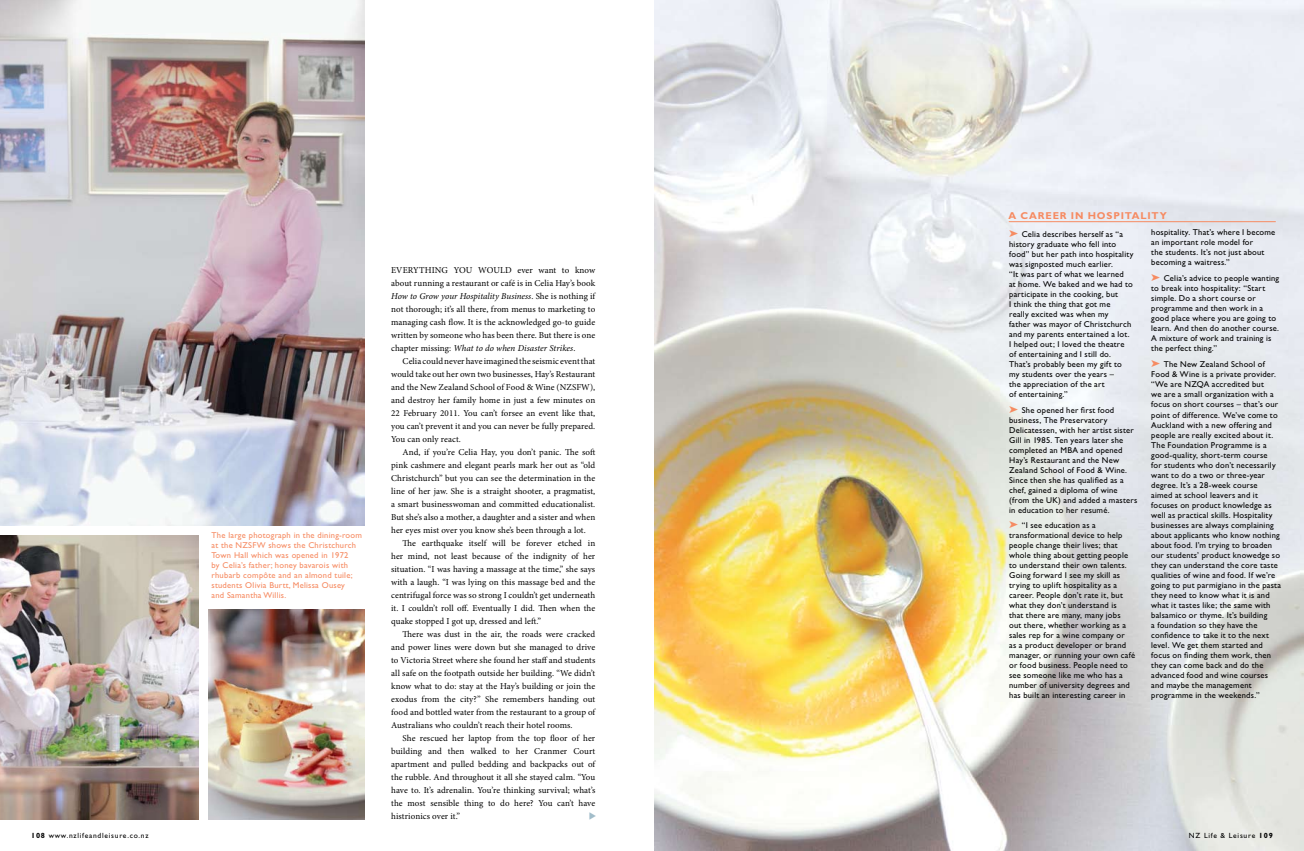
<style>
.page{position:relative;width:1304px;height:851px;background:#fff}
.page>*{position:absolute;margin:0;border:0;box-sizing:border-box;transform-origin:0 0}
.t1{font:700 10px "Gill Sans";letter-spacing:.09em;color:#f68b62}
.t2{font:9px/13px "Minion Pro";letter-spacing:.005em;color:#000;text-align:justify}
.t3{font:8.5px/10px "Gill Sans";letter-spacing:.025em;color:#000}
.t4{font:8.5px/10px "Gill Sans";letter-spacing:.03em;color:#f68b62}
.t5{font:7.5px "Gill Sans";letter-spacing:.1em;color:#000}
.s1{font-weight:700}
.s2{font-style:italic}
.s3{color:#f68b62}
</style>
<div class="page">
<img style="left:655px;top:0;width:649px;height:850px">
<img style="left:0;top:535px;width:198px;height:284px">
<img style="left:0;top:0;width:365px;height:525px">
<img style="left:209px;top:609px;width:156px;height:210px">
<hr style="left:1009px;top:221px;width:267px;height:1px;background:#f68b62">
<p class="t5" style="left:31px;top:831px;width:119px"><span class="s1">108</span> www.nzlifeandleisure.co.nz</p>
<p class="t4" style="left:212px;top:530px;width:152px">The large photograph in the dining-room at the NZSFW shows the Christchurch Town Hall which was opened in 1972<br>by Celia’s father; honey bavarois with rhubarb compôte and an almond tuile; students Olivia Burtt, Melissa Ousey<br>and Samantha Willis.</p>
<p class="t2" style="left:391px;top:264px;width:206px">EVERYTHING YOU WOULD ever want to know about running a restaurant or café is in Celia Hay’s book <span class="s2">How to Grow your Hospitality Business</span>. She is nothing if not thorough; it’s all there, from menus to marketing to managing cash flow. It is the acknowledged go-to guide written by someone who has been there. But there is one chapter missing: <span class="s2">What to do when Disaster Strikes</span>.</p>
<p class="t2" style="left:391px;top:355px;width:206px;text-indent:11px">Celia could never have imagined the seismic event that would take out her own two businesses, Hay’s Restaurant and the New Zealand School of Food &amp; Wine (NZSFW), and destroy her family home in just a few minutes on 22 February 2011. You can’t forsee an event like that, you can’t prevent it and you can never be fully prepared.<br>You can only react.</p>
<p class="t2" style="left:391px;top:446px;width:206px;text-indent:11px">And, if you’re Celia Hay, you don’t panic. The soft pink cashmere and elegant pearls mark her out as “old Christchurch” but you can see the determination in the line of her jaw. She is a straight shooter, a pragmatist, a smart businesswoman and committed educationalist.<br>But she’s also a mother, a daughter and a sister and when her eyes mist over you know she’s been through a lot.</p>
<p class="t2" style="left:391px;top:537px;width:206px;text-indent:11px">The earthquake itself will be forever etched in her mind, not least because of the indignity of her situation. “I was having a massage at the time,” she says with a laugh. “I was lying on this massage bed and the centrifugal force was so strong I couldn’t get underneath it. I couldn’t roll off. Eventually I did. Then when the quake stopped I got up, dressed and left.”</p>
<p class="t2" style="left:391px;top:628px;width:206px;text-indent:11px">There was dust in the air, the roads were cracked and power lines were down but she managed to drive to Victoria Street where she found her staff and students all safe on the footpath outside her building. “We didn’t know what to do: stay at the Hay’s building or join the exodus from the city?” She remembers handing out food and bottled water from the restaurant to a group of Australians who couldn’t reach their hotel rooms.</p>
<p class="t2" style="left:391px;top:732px;width:206px;text-indent:11px">She rescued her laptop from the top floor of her building and then walked to her Cranmer Court apartment and pulled bedding and backpacks out of the rubble. And throughout it all she stayed calm. “You have to. It’s adrenalin. You’re thinking survival; what’s the most sensible thing to do here? You can’t have histrionics over it.”</p>
<p class="t1" style="left:1008px;top:209px;width:160px">A CAREER IN HOSPITALITY</p>
<p class="t3" style="left:1009px;top:229px;width:126px"><span class="s3">➤</span> Celia describes herself as “a history graduate who fell into food” but her path into hospitality was signposted much earlier.<br>“It was part of what we learned<br>at home. We baked and we had to participate in the cooking, but<br>I think the thing that got me<br>really excited was when my<br>father was mayor of Christchurch and my parents entertained a lot.<br>I helped out; I loved the theatre of entertaining and I still do.<br>That’s probably been my gift to my students over the years –<br>the appreciation of the art<br>of entertaining.”</p>
<p class="t3" style="left:1009px;top:404px;width:130px"><span class="s3">➤</span> She opened her first food business, The Preservatory<br>Delicatessen, with her artist sister<br>Gill in 1985. Ten years later she completed an M BA and opened<br>H ay’s Restaurant and the New<br>Zealand School of Food &amp; Wine.<br>Since then she has qualified as a chef, gained a diploma of wine (from the UK) and added a masters in education to her resumé.</p>
<p class="t3" style="left:1009px;top:520px;width:127px"><span class="s3">➤</span> “I see education as a transformational device to help people change their lives; that whole thing about getting people to understand their own talents.<br>Going forward I see my skill as trying to uplift hospitality as a career. People don’t rate it, but what they don’t understand is<br>that there are many, many jobs<br>out there, whether working as a sales rep for a wine company or<br>as a product developer or brand manager, or running your own café or food business. People need to see someone like me who has a number of university degrees and has built an interesting career in</p>
<p class="t3" style="left:1151px;top:227px;width:126px">hospitality. That’s where I become an important role model for<br>the students. It’s not just about becoming a waitress.”</p>
<p class="t3" style="left:1151px;top:273px;width:130px"><span class="s3">➤</span> Celia’s advice to people wanting to break into hospitality: “Start simple. Do a short course or programme and then work in a good place where you are going to learn. And then do another course.<br>A mixture of work and training is the perfect thing.”</p>
<p class="t3" style="left:1151px;top:359px;width:131px"><span class="s3">➤</span> The New Zealand School of<br>Food &amp; Wine is a private provider. “We are NZQA accredited but<br>we are a small organization with a focus on short courses – that’s our point of difference. We’ve come to<br>Auckland with a new offering and people are really excited about it.<br>The Foundation Programme is a good-quality, short-term course<br>for students who don’t necessarily want to do a two or three-year degree. It’s a 28-week course<br>aimed at school leavers and it focuses on product knowledge as well as practical skills. H ospitality businesses are always complaining about applicants who know nothing about food. I ’m trying to broaden our students’ product knowedge so they can understand the core taste qualities of wine and food. If we’re going to put parmigiano in the pasta they need to know what it is and what it tastes like; the same with balsamico or thyme. It’s building<br>a foundation so they have the confidence to take it to the next level. We get them started and focus on finding them work, then they can come back and do the advanced food and wine courses and maybe the management programme in the weekends.”</p>
<p class="t5" style="left:1189px;top:831px;width:85px">NZ Life &amp; Leisure <span class="s1">109</span></p>
</div>
